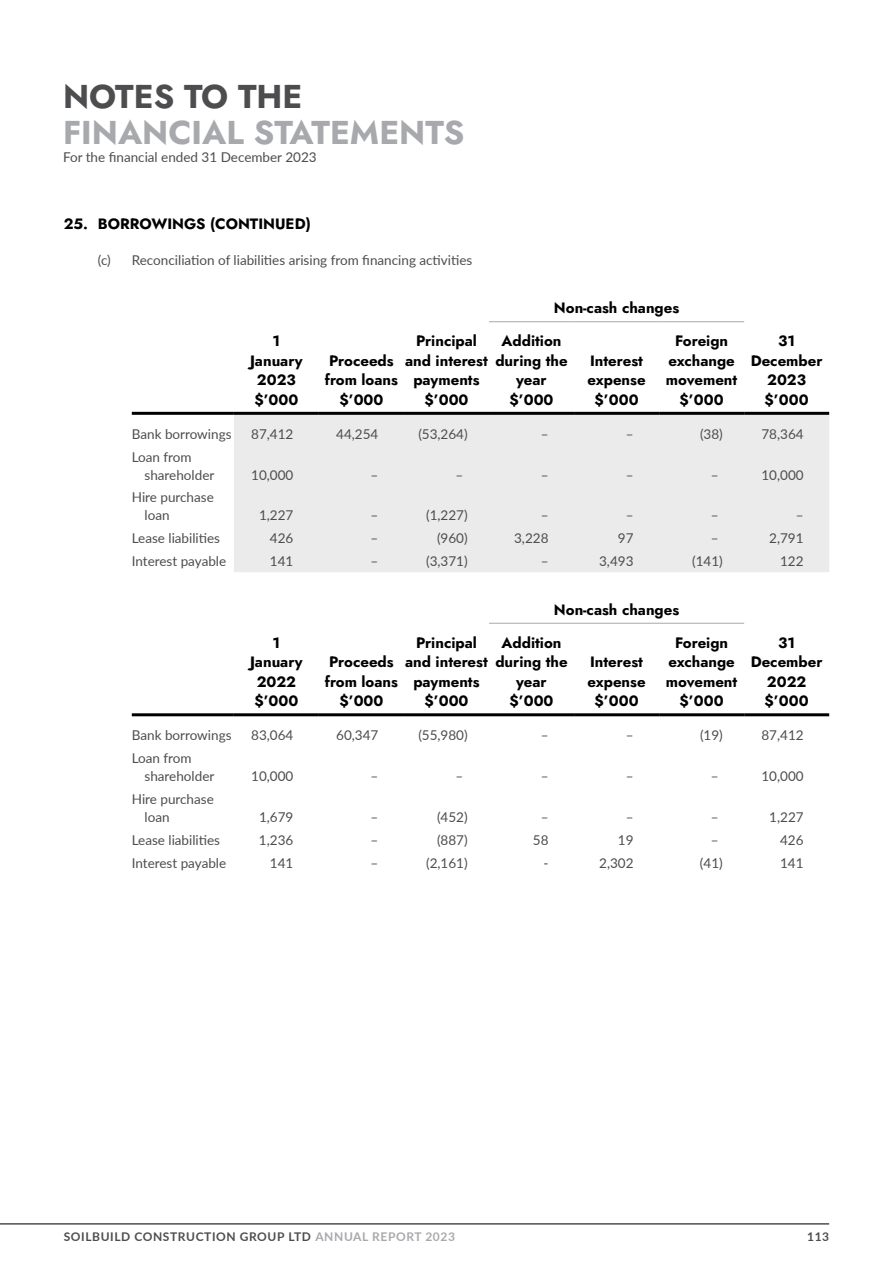
<style>
.page{position:relative;width:893px;height:1263px;background:#fff}
.page>*{position:absolute;margin:0;border:0;box-sizing:border-box;transform-origin:0 0}
.t1{font:700 33px "Jost";color:#a7a9ac}
.t2{font:700 33px "Jost";color:#4d4d4f}
.t3{font:700 15px/19.5px "Jost";color:#000;text-align:center}
.t4{font:13.5px/18px "Lato";color:#4d4d4f}
.t5{font:700 12px "Lato";letter-spacing:.05em;color:#4d4d4f}
.s1{color:#a7a9ac}
</style>
<div class="page">
<div style="left:234px;top:415px;width:595px;height:157px;background:#ebebec"></div>
<hr style="left:132px;top:412px;width:102px;height:3px;background:#000">
<hr style="left:234px;top:412px;width:85px;height:3px;background:#000">
<hr style="left:319px;top:412px;width:85px;height:3px;background:#000">
<hr style="left:404px;top:412px;width:85px;height:3px;background:#000">
<hr style="left:489px;top:412px;width:85px;height:3px;background:#000">
<hr style="left:574px;top:412px;width:85px;height:3px;background:#000">
<hr style="left:659px;top:412px;width:85px;height:3px;background:#000">
<hr style="left:744px;top:412px;width:85px;height:3px;background:#000">
<hr style="left:489px;top:321px;width:85px;height:1px;background:#a7a9ac">
<hr style="left:574px;top:321px;width:85px;height:1px;background:#a7a9ac">
<hr style="left:659px;top:321px;width:85px;height:1px;background:#a7a9ac">
<hr style="left:132px;top:713px;width:102px;height:3px;background:#000">
<hr style="left:234px;top:713px;width:85px;height:3px;background:#000">
<hr style="left:319px;top:713px;width:85px;height:3px;background:#000">
<hr style="left:404px;top:713px;width:85px;height:3px;background:#000">
<hr style="left:489px;top:713px;width:85px;height:3px;background:#000">
<hr style="left:574px;top:713px;width:85px;height:3px;background:#000">
<hr style="left:659px;top:713px;width:85px;height:3px;background:#000">
<hr style="left:744px;top:713px;width:85px;height:3px;background:#000">
<hr style="left:489px;top:623px;width:85px;height:1px;background:#a7a9ac">
<hr style="left:574px;top:623px;width:85px;height:1px;background:#a7a9ac">
<hr style="left:659px;top:623px;width:85px;height:1px;background:#a7a9ac">
<hr style="left:0;top:1223px;width:829px;height:1px;background:#4d4d4f">
<h1 class="t2" style="left:63px;top:74px;width:241px">NOTES TO THE</h1>
<h1 class="t1" style="left:63px;top:110px;width:403px">FINANCIAL STATEMENTS</h1>
<p class="t4" style="left:63px;top:147px;width:255px">For the financial ended 31 December 2023</p>
<p class="t3" style="left:64px;top:214px;width:248px">25. BORROWINGS (CONTINUED)</p>
<p class="t4" style="left:98px;top:250px;width:376px">(c) Reconciliation of liabilities arising from financing activities</p>
<p class="t3" style="left:554px;top:298px;width:127px">Non-cash changes</p>
<p class="t3" style="left:250px;top:331px;width:54px">1<br>January<br>2023 $’000</p>
<p class="t3" style="left:405px;top:331px;width:84px">Principal and interest payments $’000</p>
<p class="t3" style="left:495px;top:331px;width:74px">Addition during the year $’000</p>
<p class="t3" style="left:325px;top:351px;width:75px">Proceeds from loans $’000</p>
<p class="t3" style="left:587px;top:351px;width:60px">Interest expense $’000</p>
<p class="t3" style="left:666px;top:331px;width:73px">Foreign exchange movement $’000</p>
<p class="t3" style="left:751px;top:331px;width:73px">31<br>December<br>2023 $’000</p>
<p class="t4" style="left:132px;top:424px;width:101px">Bank borrowings</p>
<p class="t4" style="left:251px;top:424px;width:44px">87,412</p>
<p class="t4" style="left:336px;top:424px;width:44px">44,254</p>
<p class="t4" style="left:418px;top:424px;width:51px">(53,264)</p>
<p class="t4" style="left:541px;top:424px;width:9px">–</p>
<p class="t4" style="left:626px;top:424px;width:9px">–</p>
<p class="t4" style="left:700px;top:424px;width:24px">(38)</p>
<p class="t4" style="left:761px;top:424px;width:44px">78,364</p>
<p class="t4" style="left:145px;top:447px;width:71px;text-indent:-13px">Loan from shareholder</p>
<p class="t4" style="left:251px;top:465px;width:44px">10,000</p>
<p class="t4" style="left:371px;top:465px;width:9px">–</p>
<p class="t4" style="left:456px;top:465px;width:9px">–</p>
<p class="t4" style="left:541px;top:465px;width:9px">–</p>
<p class="t4" style="left:626px;top:465px;width:9px">–</p>
<p class="t4" style="left:711px;top:465px;width:9px">–</p>
<p class="t4" style="left:761px;top:465px;width:44px">10,000</p>
<p class="t4" style="left:145px;top:488px;width:71px;text-indent:-13px">Hire purchase loan</p>
<p class="t4" style="left:259px;top:506px;width:36px">1,227</p>
<p class="t4" style="left:371px;top:506px;width:9px">–</p>
<p class="t4" style="left:426px;top:506px;width:43px">(1,227)</p>
<p class="t4" style="left:541px;top:506px;width:9px">–</p>
<p class="t4" style="left:626px;top:506px;width:9px">–</p>
<p class="t4" style="left:711px;top:506px;width:9px">–</p>
<p class="t4" style="left:796px;top:506px;width:9px">–</p>
<p class="t4" style="left:132px;top:529px;width:90px">Lease liabilities</p>
<p class="t4" style="left:270px;top:529px;width:25px">426</p>
<p class="t4" style="left:371px;top:529px;width:9px">–</p>
<p class="t4" style="left:437px;top:529px;width:32px">(960)</p>
<p class="t4" style="left:514px;top:529px;width:36px">3,228</p>
<p class="t4" style="left:618px;top:529px;width:17px">97</p>
<p class="t4" style="left:711px;top:529px;width:9px">–</p>
<p class="t4" style="left:769px;top:529px;width:36px">2,791</p>
<p class="t4" style="left:132px;top:552px;width:96px">Interest payable</p>
<p class="t4" style="left:270px;top:552px;width:25px">141</p>
<p class="t4" style="left:371px;top:552px;width:9px">–</p>
<p class="t4" style="left:426px;top:552px;width:43px">(3,371)</p>
<p class="t4" style="left:541px;top:552px;width:9px">–</p>
<p class="t4" style="left:599px;top:552px;width:36px">3,493</p>
<p class="t4" style="left:692px;top:552px;width:32px">(141)</p>
<p class="t4" style="left:780px;top:552px;width:25px">122</p>
<p class="t3" style="left:554px;top:600px;width:127px">Non-cash changes</p>
<p class="t3" style="left:250px;top:633px;width:54px">1<br>January<br>2022 $’000</p>
<p class="t3" style="left:405px;top:633px;width:84px">Principal and interest payments $’000</p>
<p class="t3" style="left:495px;top:633px;width:74px">Addition during the year $’000</p>
<p class="t3" style="left:666px;top:633px;width:73px">Foreign exchange movement $’000</p>
<p class="t3" style="left:751px;top:633px;width:73px">31<br>December<br>2022 $’000</p>
<p class="t3" style="left:325px;top:652px;width:75px">Proceeds from loans $’000</p>
<p class="t3" style="left:587px;top:652px;width:60px">Interest expense $’000</p>
<p class="t4" style="left:132px;top:726px;width:101px">Bank borrowings</p>
<p class="t4" style="left:251px;top:726px;width:44px">83,064</p>
<p class="t4" style="left:336px;top:726px;width:44px">60,347</p>
<p class="t4" style="left:418px;top:726px;width:51px">(55,980)</p>
<p class="t4" style="left:541px;top:726px;width:9px">–</p>
<p class="t4" style="left:626px;top:726px;width:9px">–</p>
<p class="t4" style="left:700px;top:726px;width:24px">(19)</p>
<p class="t4" style="left:761px;top:726px;width:44px">87,412</p>
<p class="t4" style="left:145px;top:748px;width:71px;text-indent:-13px">Loan from shareholder</p>
<p class="t4" style="left:251px;top:766px;width:44px">10,000</p>
<p class="t4" style="left:371px;top:766px;width:9px">–</p>
<p class="t4" style="left:456px;top:766px;width:9px">–</p>
<p class="t4" style="left:541px;top:766px;width:9px">–</p>
<p class="t4" style="left:626px;top:766px;width:9px">–</p>
<p class="t4" style="left:711px;top:766px;width:9px">–</p>
<p class="t4" style="left:761px;top:766px;width:44px">10,000</p>
<p class="t4" style="left:145px;top:789px;width:71px;text-indent:-13px">Hire purchase loan</p>
<p class="t4" style="left:259px;top:807px;width:36px">1,679</p>
<p class="t4" style="left:371px;top:807px;width:9px">–</p>
<p class="t4" style="left:437px;top:807px;width:32px">(452)</p>
<p class="t4" style="left:541px;top:807px;width:9px">–</p>
<p class="t4" style="left:626px;top:807px;width:9px">–</p>
<p class="t4" style="left:711px;top:807px;width:9px">–</p>
<p class="t4" style="left:769px;top:807px;width:36px">1,227</p>
<p class="t4" style="left:132px;top:830px;width:90px">Lease liabilities</p>
<p class="t4" style="left:259px;top:830px;width:36px">1,236</p>
<p class="t4" style="left:371px;top:830px;width:9px">–</p>
<p class="t4" style="left:437px;top:830px;width:32px">(887)</p>
<p class="t4" style="left:533px;top:830px;width:17px">58</p>
<p class="t4" style="left:618px;top:830px;width:17px">19</p>
<p class="t4" style="left:711px;top:830px;width:9px">–</p>
<p class="t4" style="left:780px;top:830px;width:25px">426</p>
<p class="t4" style="left:132px;top:853px;width:96px">Interest payable</p>
<p class="t4" style="left:270px;top:853px;width:25px">141</p>
<p class="t4" style="left:371px;top:853px;width:9px">–</p>
<p class="t4" style="left:426px;top:853px;width:43px">(2,161)</p>
<p class="t4" style="left:543px;top:853px;width:7px">-</p>
<p class="t4" style="left:599px;top:853px;width:36px">2,302</p>
<p class="t4" style="left:700px;top:853px;width:24px">(41)</p>
<p class="t4" style="left:780px;top:853px;width:25px">141</p>
<p class="t5" style="left:64px;top:1228px;width:393px">SOILBUILD CONSTRUCTION GROUP LTD <span class="s1">ANNUAL REPORT 2023</span></p>
<p class="t5" style="left:807px;top:1228px;width:24px">113</p>
</div>
